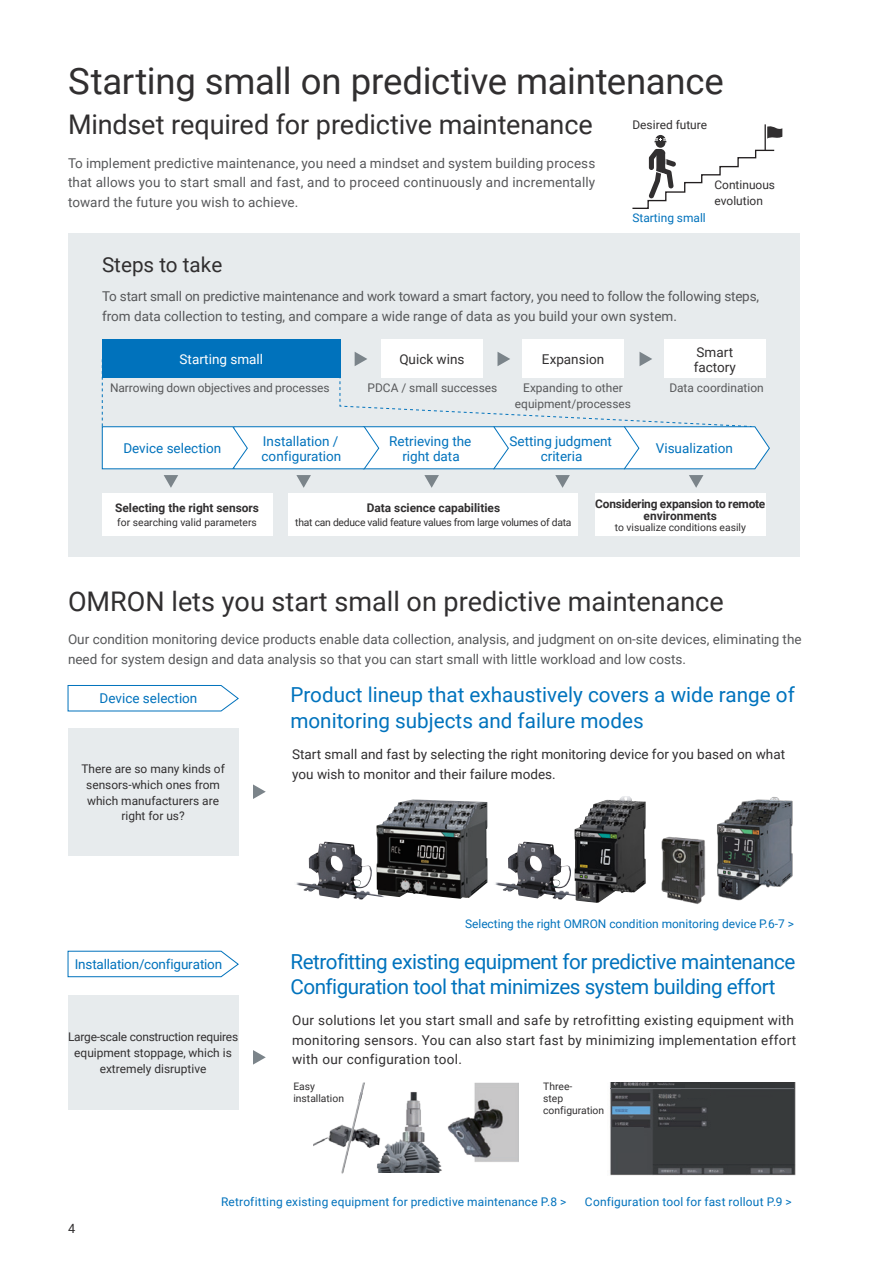
<style>
.page{position:relative;width:893px;height:1263px;background:#fff}
.page>*{position:absolute;margin:0;border:0;box-sizing:border-box;transform-origin:0 0}
.t1{font:36.6px "Roboto";letter-spacing:-.01em;color:#312f30}
.t2{font:27px "Roboto";color:#312f30}
.t3{font:20.7px/25.5px "Roboto";letter-spacing:-.025em;color:#0073bd}
.t4{font:20.7px/25.5px "Roboto";color:#0073bd}
.t5{font:20.7px "Roboto";color:#312f30}
.t6{font:13.5px/19.5px "Roboto";color:#57585a}
.t7{font:13.5px/19.5px "Roboto";letter-spacing:.025em;color:#312f30}
.t8{font:13.5px/15px "Roboto";color:#0072bc;text-align:center}
.t9{font:13.5px/15px "Roboto";color:#312f30}
.t10{font:13.5px "Roboto";color:#fff}
.t11{font:12.75px "Roboto";color:#312f30}
.t12{font:11.85px/15.8px "Roboto";color:#312f30;text-align:center}
.t13{font:11.85px "Roboto";letter-spacing:.01em;color:#0072bc}
.t14{font:11.85px/15.8px "Roboto";color:#57585a;text-align:center}
.t15{font:700 11.85px "Roboto";color:#312f30}
.t16{font:700 11.85px/12px "Roboto";letter-spacing:-.02em;color:#312f30;text-align:center}
.t17{font:10.35px/12px "Roboto";color:#312f30}
.t18{font:10.35px "Roboto";letter-spacing:-.025em;color:#312f30}
</style>
<div class="page">
<div style="left:68px;top:234px;width:731px;height:323px;background:#e7ebed"></div>
<div style="left:68px;top:728px;width:170px;height:128px;background:#e7ebed"></div>
<svg style="left:68px;top:685px;width:171px;height:26px"></svg>
<svg style="left:68px;top:951px;width:171px;height:26px"></svg>
<div style="left:68px;top:995px;width:170px;height:114px;background:#e7ebed"></div>
<img style="left:495px;top:841px;width:79px;height:58px">
<img style="left:661px;top:836px;width:44px;height:68px">
<img style="left:705px;top:797px;width:88px;height:104px">
<img style="left:574px;top:796px;width:72px;height:107px">
<img style="left:296px;top:841px;width:80px;height:58px">
<img style="left:376px;top:799px;width:111px;height:100px">
<div style="left:102px;top:493px;width:170px;height:43px;background:#fff"></div>
<div style="left:102px;top:340px;width:239px;height:38px;background:#0072bc"></div>
<div style="left:381px;top:340px;width:101px;height:38px;background:#fff"></div>
<div style="left:522px;top:340px;width:102px;height:38px;background:#fff"></div>
<div style="left:664px;top:340px;width:101px;height:38px;background:#fff"></div>
<div style="left:289px;top:493px;width:289px;height:43px;background:#fff"></div>
<div style="left:595px;top:493px;width:170px;height:43px;background:#fff"></div>
<svg style="left:253px;top:784px;width:13px;height:15px"></svg>
<svg style="left:253px;top:1050px;width:13px;height:14px"></svg>
<svg style="left:164px;top:475px;width:14px;height:13px"></svg>
<svg style="left:296px;top:475px;width:15px;height:13px"></svg>
<svg style="left:424px;top:475px;width:15px;height:13px"></svg>
<svg style="left:555px;top:475px;width:15px;height:13px"></svg>
<svg style="left:689px;top:475px;width:14px;height:13px"></svg>
<svg style="left:102px;top:352px;width:668px;height:117px"></svg>
<img style="left:313px;top:1082px;width:206px;height:90px">
<div style="left:348px;top:1097px;width:25px;height:24px;background:#fff"></div>
<img style="left:341px;top:1082px;width:24px;height:92px">
<img style="left:610px;top:1082px;width:186px;height:94px">
<div style="left:709px;top:1098px;width:69px;height:21px;background:#373a3b"></div>
<div style="left:612px;top:1127px;width:31px;height:25px;background:#474a4d"></div>
<div style="left:681px;top:1089px;width:29px;height:9px;background:#373a3b"></div>
<hr style="left:686px;top:1084px;width:24px;height:4px;background:#373a3b">
<hr style="left:611px;top:1088px;width:183px;height:1px;background:#686b70">
<svg style="left:632px;top:124px;width:150px;height:85px"></svg>
<h1 class="t1" style="left:68px;top:56px;width:657px">Starting small on predictive maintenance</h1>
<h2 class="t2" style="left:68px;top:105px;width:526px">Mindset required for predictive maintenance</h2>
<p class="t12" style="left:632px;top:116px;width:76px">Desired future</p>
<p class="t6" style="left:68px;top:153px;width:529px;text-align:justify">To implement predictive maintenance, you need a mindset and system building process that allows you to start small and fast, and to proceed continuously and incrementally toward the future you wish to achieve.</p>
<h3 class="t5" style="left:102px;top:250px;width:122px">Steps to take</h3>
<p class="t13" style="left:632px;top:210px;width:75px">Starting small</p>
<p class="t12" style="left:714px;top:177px;width:62px;text-align:left">Continuous evolution</p>
<p class="t6" style="left:102px;top:286px;width:659px">To start small on predictive maintenance and work toward a smart factory, you need to follow the following steps, from data collection to testing, and compare a wide range of data as you build your own system.</p>
<p class="t10" style="left:180px;top:350px;width:85px">Starting small</p>
<p class="t9" style="left:399px;top:351px;width:67px">Quick wins</p>
<p class="t9" style="left:542px;top:351px;width:64px">Expansion</p>
<p class="t9" style="left:694px;top:344px;width:44px">Smart factory</p>
<p class="t14" style="left:110px;top:380px;width:221px">Narrowing down objectives and processes</p>
<p class="t14" style="left:368px;top:380px;width:131px">PDCA / small successes</p>
<p class="t14" style="left:515px;top:380px;width:118px">Expanding to other equipment/processes</p>
<p class="t14" style="left:669px;top:380px;width:96px">Data coordination</p>
<p class="t8" style="left:123px;top:440px;width:99px">Device selection</p>
<p class="t8" style="left:262px;top:433px;width:81px;text-align:left">Installation / configuration</p>
<p class="t8" style="left:389px;top:433px;width:84px">Retrieving the right data</p>
<p class="t8" style="left:510px;top:433px;width:104px">Setting judgment criteria</p>
<p class="t8" style="left:656px;top:440px;width:79px">Visualization</p>
<p class="t15" style="left:115px;top:500px;width:145px">Selecting the right sensors</p>
<p class="t17" style="left:117px;top:516px;width:141px">for searching valid parameters</p>
<p class="t15" style="left:367px;top:500px;width:135px">Data science capabilities</p>
<p class="t18" style="left:295px;top:515px;width:278px">that can deduce valid feature values from large volumes of data</p>
<p class="t16" style="left:595px;top:497px;width:172px">Considering expansion to remote environments</p>
<p class="t17" style="left:615px;top:520px;width:133px">to visualize conditions easily</p>
<h2 class="t2" style="left:68px;top:583px;width:657px">OMRON lets you start small on predictive maintenance</h2>
<p class="t6" style="left:68px;top:629px;width:735px">Our condition monitoring device products enable data collection, analysis, and judgment on on-site devices, eliminating the need for system design and data analysis so that you can start small with little workload and low costs.</p>
<p class="t8" style="left:100px;top:691px;width:99px">Device selection</p>
<p class="t12" style="left:81px;top:760px;width:145px">There are so many kinds of sensors-which ones from which manufacturers are right for us?</p>
<p class="t8" style="left:75px;top:956px;width:149px">Installation/configuration</p>
<p class="t12" style="left:68px;top:1028px;width:172px">Large-scale construction requires equipment stoppage, which is extremely disruptive</p>
<h3 class="t4" style="left:290px;top:681px;width:506px">Product lineup that exhaustively covers a wide range of monitoring subjects and failure modes</h3>
<p class="t9" style="left:292px;top:744px;width:494px;line-height:19.5px">Start small and fast by selecting the right monitoring device for you based on what you wish to monitor and their failure modes.</p>
<p class="t13" style="left:465px;top:915px;width:330px">Selecting the right OMRON condition monitoring device P.6-7 &gt;</p>
<h3 class="t3" style="left:290px;top:948px;width:506px">Retrofitting existing equipment for predictive maintenance<br>Configuration tool that minimizes system building effort</h3>
<p class="t7" style="left:292px;top:1010px;width:506px">Our solutions let you start small and safe by retrofitting existing equipment with monitoring sensors. You can also start fast by minimizing implementation effort with our configuration tool.</p>
<p class="t17" style="left:293px;top:1079px;width:52px">Easy installation</p>
<p class="t17" style="left:543px;top:1079px;width:62px">Three-<br>step configuration</p>
<p class="t11" style="left:68px;top:1219px;width:9px">4</p>
<p class="t13" style="left:221px;top:1194px;width:347px">Retrofitting existing equipment for predictive maintenance P.8 &gt;</p>
<p class="t13" style="left:585px;top:1194px;width:208px">Configuration tool for fast rollout P.9 &gt;</p>
</div>
